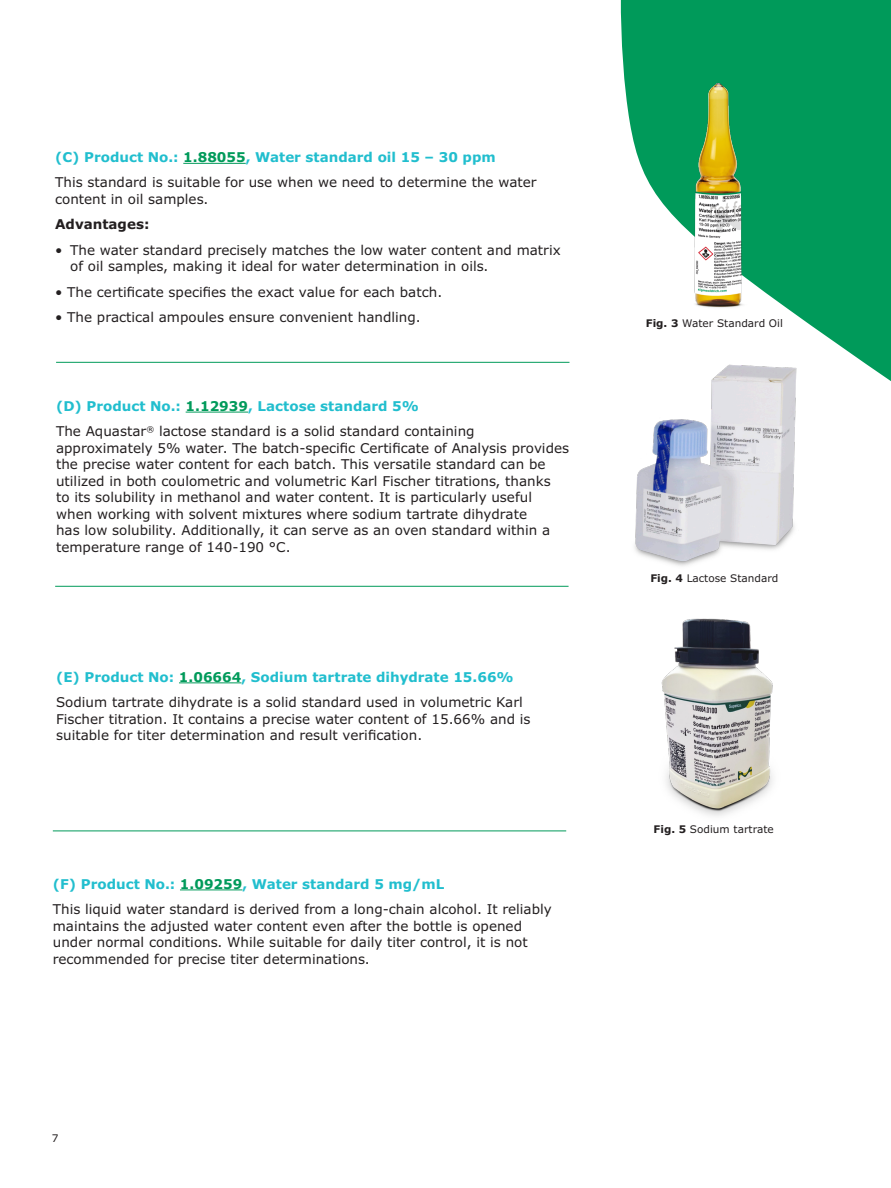
<style>
.page{position:relative;width:891px;height:1188px;background:#fff}
.page>*{position:absolute;margin:0;border:0;box-sizing:border-box;transform-origin:0 0}
.Body_Copy_9_11{font:13.5px/16.5px "Verdana Pro";color:#231f20}
.Body_Copy_9_11-2{font:700 13.5px "Verdana Pro";color:#21bece}
.Body_Copy_9_11-3{font:700 13.5px "Verdana Pro";color:#231f20}
.Body_Copy_9_11-4{font:10.5px "Verdana Pro";color:#231f20}
.s1{color:#009a5a}
.s2{font-weight:700}
</style>
<div class="page">
<svg style="left:620px;top:0;width:271px;height:381px;background:#22a770"></svg>
<hr style="left:180px;top:890px;width:62px;height:1px;background:#009a5a">
<hr style="left:183px;top:163px;width:63px;height:1px;background:#009a5a">
<hr style="left:186px;top:412px;width:62px;height:1px;background:#009a5a">
<hr style="left:179px;top:683px;width:62px;height:1px;background:#009a5a">
<hr style="left:56px;top:362px;width:513px;height:1px;background:#009a5a">
<hr style="left:55px;top:586px;width:514px;height:1px;background:#009a5a">
<hr style="left:53px;top:831px;width:513px;height:1px;background:#009a5a">
<img style="left:687px;top:74px;width:64px;height:237px">
<img style="left:620px;top:311px;width:218px;height:255px">
<img style="left:661px;top:618px;width:112px;height:198px">
<p class="Body_Copy_9_11-2" style="left:55px;top:148px;width:442px">(C) Product No.: <span class="s1">1.88055</span>, Water standard oil 15 – 30 ppm</p>
<p class="Body_Copy_9_11" style="left:55px;top:175px;width:483px">This standard is suitable for use when we need to determine the water content in oil samples.</p>
<p class="Body_Copy_9_11-3" style="left:55px;top:216px;width:96px">Advantages:</p>
<p class="Body_Copy_9_11" style="left:70px;top:242px;width:492px;text-indent:-15px">• The water standard precisely matches the low water content and matrix of oil samples, making it ideal for water determination in oils.</p>
<p class="Body_Copy_9_11" style="left:55px;top:284px;width:389px">• The certificate specifies the exact value for each batch.</p>
<p class="Body_Copy_9_11" style="left:55px;top:310px;width:367px">• The practical ampoules ensure convenient handling.</p>
<p class="Body_Copy_9_11-2" style="left:56px;top:397px;width:365px">(D) Product No.: <span class="s1">1.12939</span>, Lactose standard 5%</p>
<p class="Body_Copy_9_11" style="left:56px;top:423px;width:515px">The Aquastar<sup>®</sup> lactose standard is a solid standard containing approximately 5% water. The batch-specific Certificate of Analysis provides the precise water content for each batch. This versatile standard can be utilized in both coulometric and volumetric Karl Fischer titrations, thanks<br>to its solubility in methanol and water content. It is particularly useful when working with solvent mixtures where sodium tartrate dihydrate<br>has low solubility. Additionally, it can serve as an oven standard within a temperature range of 140-190 °C.</p>
<p class="Body_Copy_9_11-2" style="left:56px;top:668px;width:459px">(E) Product No: <span class="s1">1.06664</span>, Sodium tartrate dihydrate 15.66%</p>
<p class="Body_Copy_9_11" style="left:56px;top:694px;width:476px">Sodium tartrate dihydrate is a solid standard used in volumetric Karl<br>Fischer titration. It contains a precise water content of 15.66% and is suitable for titer determination and result verification.</p>
<p class="Body_Copy_9_11-2" style="left:53px;top:875px;width:393px">(F) Product No.: <span class="s1">1.09259</span>, Water standard 5 mg/mL</p>
<p class="Body_Copy_9_11" style="left:53px;top:901px;width:500px">This liquid water standard is derived from a long-chain alcohol. It reliably maintains the adjusted water content even after the bottle is opened under normal conditions. While suitable for daily titer control, it is not recommended for precise titer determinations.</p>
<p class="Body_Copy_9_11-4" style="left:52px;top:1131px;width:8px">7</p>
<p class="Body_Copy_9_11-4" style="left:646px;top:316px;width:139px"><span class="s2">Fig. 3</span> Water Standard Oil</p>
<p class="Body_Copy_9_11-4" style="left:650px;top:572px;width:130px"><span class="s2">Fig. 4</span> Lactose Standard</p>
<p class="Body_Copy_9_11-4" style="left:654px;top:823px;width:122px"><span class="s2">Fig. 5</span> Sodium tartrate</p>
</div>
